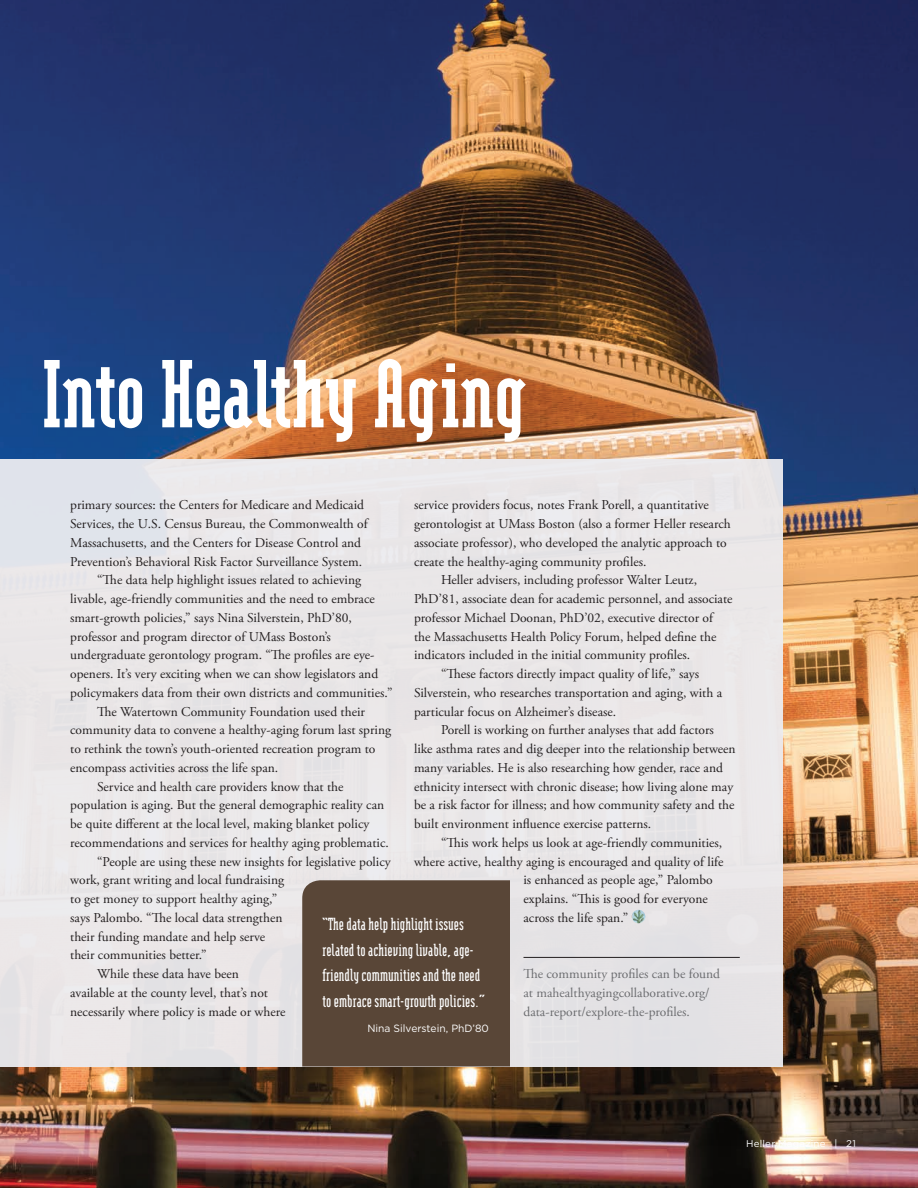
<style>
.page{position:relative;width:918px;height:1188px;background:#fff}
.page>*{position:absolute;margin:0;border:0;box-sizing:border-box;transform-origin:0 0}
.subhead_final{font:900 115.5px "Modula Serif";letter-spacing:-.01em;color:#fff}
.Pull_Quote{font:700 21px/25.5px "Modula Serif";color:#fff}
.body_copy{font:13.5px/18.8px "Adobe Garamond Pro";color:#231f20}
.End_credits{font:13.5px/18.8px "Adobe Garamond Pro";color:#6c6d70}
.Pull_quote_name{font:10.5px "Gotham";color:#fff}
.t1{font:9.75px "Gotham";letter-spacing:.025em;color:#fff}
</style>
<div class="page">
<img style="left:0;top:0;width:918px;height:1188px">
<div style="left:0;top:459px;width:783px;height:607px;background:#eae7e8"></div>
<hr style="left:524px;top:957px;width:216px;height:1px;background:#231f20">
<svg style="left:632px;top:910px;width:13px;height:13px"></svg>
<div style="left:302px;top:880px;width:208px;height:187px;background:#594637"></div>
<p class="subhead_final" style="left:41px;top:341px;width:487px">Into Healthy Aging</p>
<p class="body_copy" style="left:70px;top:496px;width:299px">primary sources: the Centers for Medicare and Medicaid Services, the U.S. Census Bureau, the Commonwealth of Massachusetts, and the Centers for Disease Control and Prevention’s Behavioral Risk Factor Surveillance System.</p>
<p class="body_copy" style="left:70px;top:571px;width:324px;text-indent:27px">“The data help highlight issues related to achieving livable, age-friendly communities and the need to embrace smart-growth policies,” says Nina Silverstein, PhD’80, professor and program director of UMass Boston’s undergraduate gerontology program. “The profiles are eye&shy;openers. It’s very exciting when we can show legislators and policymakers data from their own districts and communities.”</p>
<p class="body_copy" style="left:70px;top:702px;width:323px;text-indent:27px">The Watertown Community Foundation used their community data to convene a healthy-aging forum last spring to rethink the town’s youth-oriented recreation program to encompass activities across the life span.</p>
<p class="body_copy" style="left:70px;top:777px;width:320px;text-indent:27px">Service and health care providers know that the population is aging. But the general demographic reality can be quite different at the local level, making blanket policy recommendations and services for healthy aging problematic.</p>
<p class="body_copy" style="left:70px;top:852px;width:322px;text-indent:27px">“People are using these new insights for legislative policy work, grant writing and local fundraising<br>to get money to support healthy aging,”<br>says Palombo. “The local data strengthen<br>their funding mandate and help serve<br>their communities better.”</p>
<p class="body_copy" style="left:70px;top:965px;width:217px;text-indent:27px">While these data have been available at the county level, that’s not necessarily where policy is made or where</p>
<p class="body_copy" style="left:414px;top:496px;width:318px">service providers focus, notes Frank Porell, a quantitative gerontologist at UMass Boston (also a former Heller research associate professor), who developed the analytic approach to create the healthy-aging community profiles.</p>
<p class="body_copy" style="left:414px;top:571px;width:320px;text-indent:27px">Heller advisers, including professor Walter Leutz, PhD’81, associate dean for academic personnel, and associate professor Michael Doonan, PhD’02, executive director of the Massachusetts Health Policy Forum, helped define the indicators included in the initial community profiles.</p>
<p class="body_copy" style="left:414px;top:665px;width:310px;text-indent:27px">“These factors directly impact quality of life,” says<br>Silverstein, who researches transportation and aging, with a particular focus on Alzheimer’s disease.</p>
<p class="body_copy" style="left:414px;top:721px;width:323px;text-indent:27px">Porell is working on further analyses that add factors like asthma rates and dig deeper into the relationship between many variables. He is also researching how gender, race and ethnicity intersect with chronic disease; how living alone may be a risk factor for illness; and how community safety and the built environment influence exercise patterns.</p>
<p class="body_copy" style="left:441px;top:834px;width:283px">“This work helps us look at age-friendly communities,</p>
<p class="body_copy" style="left:414px;top:852px;width:311px">where active, healthy aging is encouraged and quality of life</p>
<p class="body_copy" style="left:523px;top:871px;width:191px">is enhanced as people age,” Palombo</p>
<p class="body_copy" style="left:523px;top:890px;width:186px">explains. “This is good for everyone</p>
<p class="body_copy" style="left:523px;top:909px;width:106px">across the life span.”</p>
<p class="Pull_Quote" style="left:322px;top:911px;width:164px">“The data help highlight issues related to achieving livable, age&shy;friendly communities and the need to embrace smart-growth policies.”</p>
<p class="Pull_quote_name" style="left:367px;top:1022px;width:123px">Nina Silverstein, PhD’80</p>
<p class="End_credits" style="left:523px;top:965px;width:198px">The community profiles can be found at mahealthyagingcollaborative.org/ data-report/explore-the-profiles.</p>
<p class="t1" style="left:746px;top:1137px;width:111px">Heller Magazine | 21</p>
</div>
